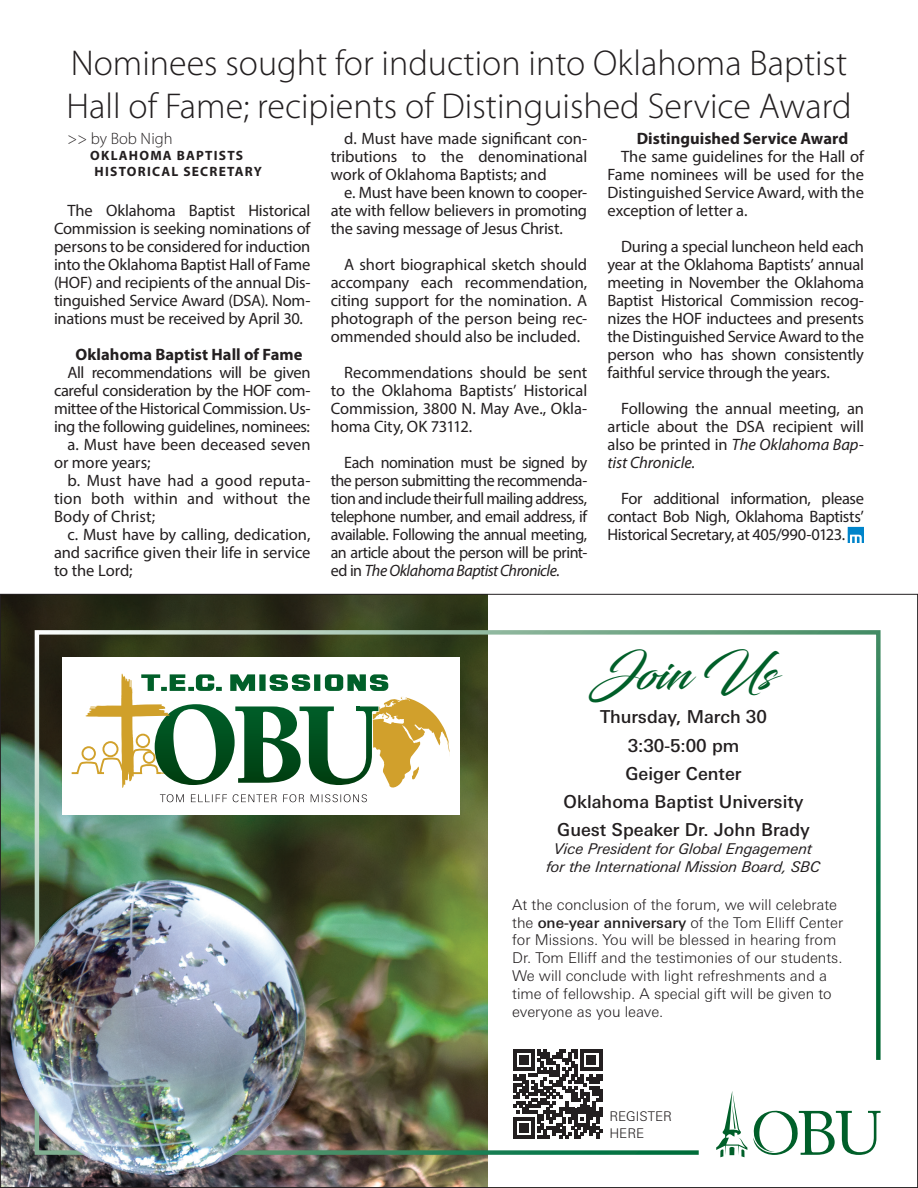
<style>
.page{position:relative;width:918px;height:1188px;background:#fff}
.page>*{position:absolute;margin:0;border:0;box-sizing:border-box;transform-origin:0 0}
.t1{font:47.55px "Blacksword";color:#005f29}
.Headline{font:300 36px "Myriad Pro";color:#231f20}
.t2{font:500 17.85px/28.2px "Univers Next Pro";color:#231f20;text-align:center}
.Body_Copy{font:16.5px/18px "Myriad Pro";letter-spacing:-.01em;color:#231f20;text-align:justify}
.Body_Copy-2{font:700 16.5px "Myriad Pro";color:#231f20}
.Body_Copy_Byline{font:300 16.5px "Myriad Pro";color:#231f20}
.t3{font:300 14.85px/17.9px "Univers Next Pro";color:#231f20}
.t4{font:italic 14.85px/17.9px "Univers Next Pro";color:#231f20;text-align:center}
.BodyCopy_BylineTitle{font:700 13.5px/16.2px "Myriad Pro";letter-spacing:.09em;color:#231f20}
.t5{font:300 13.35px/16px "Univers Next Pro";color:#231f20}
.s1{font-style:italic}
.s2{font-weight:500}
</style>
<div class="page">
<svg style="left:848px;top:527px;width:16px;height:16px"></svg>
<img style="left:2px;top:596px;width:486px;height:590px">
<svg style="left:32px;top:628px;width:849px;height:529px"></svg>
<img style="left:20px;top:829px;width:304px;height:357px">
<div style="left:63px;top:657px;width:397px;height:158px;background:#fff"></div>
<svg style="left:71px;top:674px;width:379px;height:128px"></svg>
<p class="Headline" style="left:71px;top:41px;width:778px">Nominees sought for induction into Oklahoma Baptist</p>
<p class="Headline" style="left:66px;top:85px;width:787px">Hall of Fame; recipients of Distinguished Service Award</p>
<p class="Body_Copy_Byline" style="left:68px;top:129px;width:107px">&gt;&gt; by Bob Nigh</p>
<p class="BodyCopy_BylineTitle" style="left:95px;top:147px;width:169px;text-indent:-4px">OKLAHOMA BAPTISTS<br>HISTORICAL SECRETARY</p>
<p class="Body_Copy" style="left:54px;top:201px;width:258px;text-indent:14px">The Oklahoma Baptist Historical Commission is seeking nominations of persons to be considered for induction into the Oklahoma Baptist Hall of Fame (HOF) and recipients of the annual Dis&shy;tinguished Service Award (DSA). Nom&shy;inations must be received by April 30.</p>
<p class="Body_Copy-2" style="left:76px;top:344px;width:228px">Oklahoma Baptist Hall of Fame</p>
<p class="Body_Copy" style="left:54px;top:363px;width:258px;text-indent:14px">All recommendations will be given careful consideration by the HOF com&shy;mittee of the Historical Commission. Us&shy;ing the following guidelines, nominees:</p>
<p class="Body_Copy" style="left:54px;top:435px;width:258px;text-indent:14px">a. Must have been deceased seven or more years;</p>
<p class="Body_Copy" style="left:54px;top:471px;width:258px;text-indent:14px">b. Must have had a good reputa&shy;tion both within and without the Body of Christ;</p>
<p class="Body_Copy" style="left:54px;top:525px;width:258px;text-indent:14px">c. Must have by calling, dedication, and sacrifice given their life in service to the Lord;</p>
<p class="Body_Copy" style="left:331px;top:129px;width:258px;text-indent:14px">d. Must have made significant con&shy;tributions to the denominational work of Oklahoma Baptists; and</p>
<p class="Body_Copy" style="left:331px;top:183px;width:258px;text-indent:14px">e. Must have been known to cooper&shy;ate with fellow believers in promoting the saving message of Jesus Christ.</p>
<p class="Body_Copy" style="left:331px;top:255px;width:258px;text-indent:14px">A short biographical sketch should accompany each recommendation, citing support for the nomination. A photograph of the person being rec&shy;ommended should also be included.</p>
<p class="Body_Copy" style="left:331px;top:363px;width:258px;text-indent:14px">Recommendations should be sent to the Oklahoma Baptists’ Historical Commission, 3800 N. May Ave., Okla&shy;homa City, OK 73112.</p>
<p class="Body_Copy" style="left:331px;top:453px;width:258px;text-indent:14px">Each nomination must be signed by the person submitting the recommenda&shy;tion and include their full mailing address, telephone number, and email address, if available. Following the annual meeting, an article about the person will be print&shy;ed in <span class="s1">The Oklahoma Baptist Chronicle</span>.</p>
<p class="Body_Copy-2" style="left:637px;top:128px;width:213px">Distinguished Service Award</p>
<p class="Body_Copy" style="left:608px;top:147px;width:258px;text-indent:14px">The same guidelines for the Hall of Fame nominees will be used for the Distinguished Service Award, with the exception of letter a.</p>
<p class="Body_Copy" style="left:608px;top:237px;width:258px;text-indent:14px">During a special luncheon held each year at the Oklahoma Baptists’ annual meeting in November the Oklahoma Baptist Historical Commission recog&shy;nizes the HOF inductees and presents the Distinguished Service Award to the person who has shown consistently faithful service through the years.</p>
<p class="Body_Copy" style="left:608px;top:399px;width:258px;text-indent:14px">Following the annual meeting, an article about the DSA recipient will also be printed in <span class="s1">The Oklahoma Bap&shy;tist Chronicle.</span></p>
<p class="Body_Copy" style="left:608px;top:489px;width:258px;text-indent:14px">For additional information, please contact Bob Nigh, Oklahoma Baptists’ Historical Secretary, at 405/990-0123.</p>
<p class="t1" style="left:593px;top:645px;width:182px">Join Us</p>
<p class="t2" style="left:557px;top:703px;width:254px">Thursday, March 30<br>3:30-5:00 pm<br>Geiger Center<br>Oklahoma Baptist University<br>Guest Speaker Dr. John Brady</p>
<p class="t4" style="left:547px;top:840px;width:275px">Vice President for Global Engagement for the International Mission Board, SBC</p>
<p class="t3" style="left:512px;top:895px;width:332px">At the conclusion of the forum, we will celebrate the <span class="s2">one-year anniversary</span> of the Tom Elliff Center for Missions. You will be blessed in hearing from Dr. Tom Elliff and the testimonies of our students.<br>We will conclude with light refreshments and a time of fellowship. A special gift will be given to everyone as you leave.</p>
<p class="t5" style="left:609px;top:1109px;width:64px">REGISTER<br>HERE</p>
</div>
